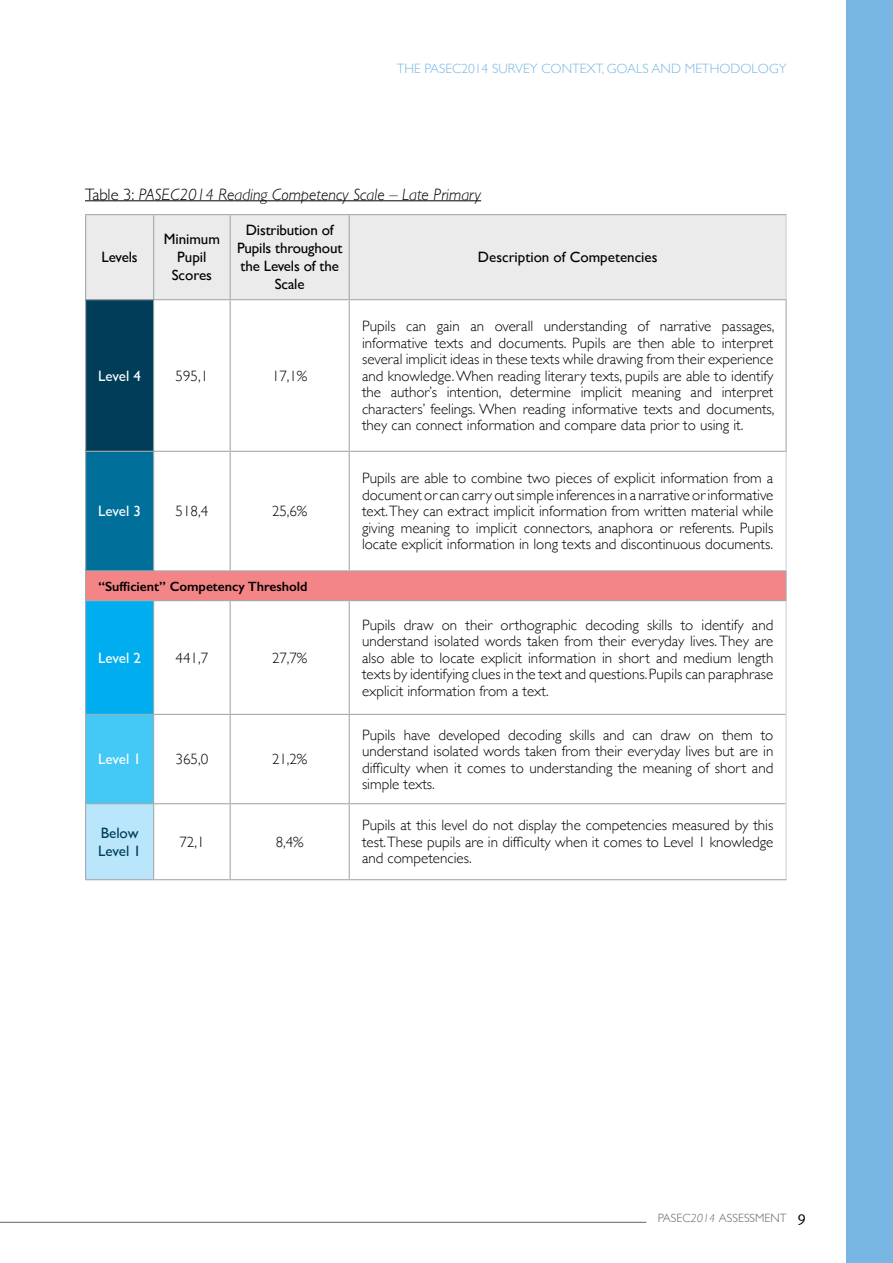
<style>
.page{position:relative;width:893px;height:1263px;background:#fff}
.page>*{position:absolute;margin:0;border:0;box-sizing:border-box;transform-origin:0 0}
.t1{font:italic 300 16.5px "Gill Sans";color:#000}
.t2{font:300 15px/16.5px "Gill Sans";color:#000;text-align:justify}
.t3{font:15px/18px "Gill Sans";letter-spacing:-.01em;color:#000;text-align:center}
.t4{font:15px "Gill Sans";letter-spacing:-.01em;color:#fff}
.t5{font:15px/18px "Gill Sans";color:#003d58}
.t6{font:300 13.5px "Gill Sans";color:#78b7e4}
.t7{font:600 13.5px "Gill Sans";color:#000}
.t8{font:300 12px "Gill Sans";color:#636466}
.s1{font-style:normal}
.s2{font-style:italic}
.s3{font-family:"Meta Normal";font-weight:400;font-size:15px;color:#000}
</style>
<div class="page">
<hr style="left:0;top:1222px;width:646px;height:1px;background:#636466">
<hr style="left:85px;top:200px;width:396px;height:1px;background:#000">
<div style="left:86px;top:215px;width:699px;height:84px;background:#ebebec"></div>
<div style="left:86px;top:300px;width:68px;height:151px;background:#003d58"></div>
<div style="left:86px;top:451px;width:68px;height:120px;background:#006f9a"></div>
<div style="left:86px;top:571px;width:700px;height:30px;background:#f48587"></div>
<div style="left:86px;top:601px;width:68px;height:113px;background:#00aeef"></div>
<div style="left:86px;top:714px;width:68px;height:90px;background:#44c8f5"></div>
<div style="left:86px;top:804px;width:68px;height:76px;background:#b9e6fa"></div>
<hr style="left:85px;top:214px;width:69px;height:1px;background:#a7a9ac">
<hr style="left:85px;top:215px;width:1px;height:84px;background:#a7a9ac">
<hr style="left:154px;top:214px;width:76px;height:1px;background:#a7a9ac">
<hr style="left:153px;top:215px;width:1px;height:84px;background:#a7a9ac">
<hr style="left:230px;top:214px;width:119px;height:1px;background:#a7a9ac">
<hr style="left:230px;top:215px;width:1px;height:84px;background:#a7a9ac">
<hr style="left:349px;top:214px;width:438px;height:1px;background:#a7a9ac">
<hr style="left:349px;top:215px;width:1px;height:84px;background:#a7a9ac">
<hr style="left:153px;top:300px;width:1px;height:151px;background:#a7a9ac">
<hr style="left:230px;top:300px;width:1px;height:151px;background:#a7a9ac">
<hr style="left:349px;top:300px;width:1px;height:151px;background:#a7a9ac">
<hr style="left:85px;top:452px;width:1px;height:118px;background:#a7a9ac">
<hr style="left:153px;top:452px;width:1px;height:118px;background:#a7a9ac">
<hr style="left:230px;top:452px;width:1px;height:118px;background:#a7a9ac">
<hr style="left:349px;top:452px;width:1px;height:118px;background:#a7a9ac">
<hr style="left:85px;top:601px;width:1px;height:113px;background:#a7a9ac">
<hr style="left:153px;top:601px;width:1px;height:113px;background:#a7a9ac">
<hr style="left:230px;top:601px;width:1px;height:113px;background:#a7a9ac">
<hr style="left:349px;top:601px;width:1px;height:113px;background:#a7a9ac">
<hr style="left:85px;top:714px;width:69px;height:1px;background:#a7a9ac">
<hr style="left:85px;top:715px;width:1px;height:88px;background:#a7a9ac">
<hr style="left:154px;top:714px;width:76px;height:1px;background:#a7a9ac">
<hr style="left:153px;top:715px;width:1px;height:88px;background:#a7a9ac">
<hr style="left:230px;top:714px;width:119px;height:1px;background:#a7a9ac">
<hr style="left:230px;top:715px;width:1px;height:88px;background:#a7a9ac">
<hr style="left:349px;top:714px;width:436px;height:1px;background:#a7a9ac">
<hr style="left:349px;top:715px;width:1px;height:88px;background:#a7a9ac">
<hr style="left:85px;top:803px;width:69px;height:1px;background:#a7a9ac">
<hr style="left:85px;top:804px;width:1px;height:75px;background:#a7a9ac">
<hr style="left:154px;top:803px;width:76px;height:1px;background:#a7a9ac">
<hr style="left:153px;top:804px;width:1px;height:75px;background:#a7a9ac">
<hr style="left:230px;top:803px;width:119px;height:1px;background:#a7a9ac">
<hr style="left:230px;top:804px;width:1px;height:75px;background:#a7a9ac">
<hr style="left:349px;top:803px;width:436px;height:1px;background:#a7a9ac">
<hr style="left:349px;top:804px;width:1px;height:75px;background:#a7a9ac">
<hr style="left:85px;top:879px;width:69px;height:1px;background:#a7a9ac">
<hr style="left:154px;top:879px;width:76px;height:1px;background:#a7a9ac">
<hr style="left:230px;top:879px;width:119px;height:1px;background:#a7a9ac">
<hr style="left:349px;top:879px;width:438px;height:1px;background:#a7a9ac">
<hr style="left:785px;top:215px;width:2px;height:84px;background:#d1d3d4">
<hr style="left:785px;top:452px;width:2px;height:118px;background:#d1d3d4">
<hr style="left:785px;top:601px;width:2px;height:113px;background:#d1d3d4">
<hr style="left:785px;top:714px;width:2px;height:90px;background:#d1d3d4">
<hr style="left:785px;top:804px;width:2px;height:75px;background:#d1d3d4">
<hr style="left:85px;top:299px;width:69px;height:1px;background:#a7a9ac">
<hr style="left:85px;top:300px;width:1px;height:151px;background:#a7a9ac">
<hr style="left:154px;top:299px;width:76px;height:1px;background:#a7a9ac">
<hr style="left:230px;top:299px;width:119px;height:1px;background:#a7a9ac">
<hr style="left:349px;top:299px;width:438px;height:1px;background:#a7a9ac">
<hr style="left:785px;top:300px;width:2px;height:151px;background:#a7a9ac">
<hr style="left:85px;top:451px;width:69px;height:1px;background:#a7a9ac">
<hr style="left:154px;top:451px;width:76px;height:1px;background:#a7a9ac">
<hr style="left:230px;top:451px;width:119px;height:1px;background:#a7a9ac">
<hr style="left:349px;top:451px;width:438px;height:1px;background:#a7a9ac">
<hr style="left:85px;top:570px;width:69px;height:1px;background:#a7a9ac">
<svg style="left:85px;top:571px;width:1px;height:29px"></svg>
<hr style="left:154px;top:570px;width:76px;height:1px;background:#a7a9ac">
<hr style="left:230px;top:570px;width:119px;height:1px;background:#a7a9ac">
<hr style="left:349px;top:570px;width:438px;height:1px;background:#a7a9ac">
<hr style="left:785px;top:571px;width:2px;height:29px;background:#a7a9ac">
<hr style="left:154px;top:600px;width:76px;height:1px;background:#a7a9ac">
<hr style="left:230px;top:600px;width:119px;height:1px;background:#a7a9ac">
<hr style="left:349px;top:600px;width:438px;height:1px;background:#a7a9ac">
<hr style="left:85px;top:600px;width:69px;height:1px;background:#a7a9ac">
<div style="left:847px;top:0;width:46px;height:1263px;background:#78b7e4"></div>
<p class="t6" style="left:397px;top:58px;width:164px">The PASEC2014 Survey Conte</p>
<p class="t6" style="left:586px;top:58px;width:39px">xt, goals</p>
<p class="t6" style="left:652px;top:58px;width:11px">and</p>
<p class="t6" style="left:685px;top:58px;width:21px">Methodolo</p>
<p class="t6" style="left:769px;top:58px;width:19px">gy</p>
<p class="t1" style="left:85px;top:185px;width:398px"><span class="s1">Table 3:</span> PASEC2014 Reading Competency Scale – Late Primary</p>
<p class="t3" style="left:102px;top:248px;width:38px">Levels</p>
<p class="t3" style="left:164px;top:230px;width:58px">Minimum<br>Pupil<br>Scores</p>
<p class="t3" style="left:237px;top:221px;width:107px">Distribution of<br>Pupils throughout the Levels of the<br>Scale</p>
<p class="t4" style="left:98px;top:367px;width:44px">Level 4</p>
<p class="t2" style="left:176px;top:367px;width:34px">595,1</p>
<p class="t2" style="left:272px;top:367px;width:37px">17,1%</p>
<p class="t4" style="left:98px;top:502px;width:44px">Level 3</p>
<p class="t2" style="left:176px;top:502px;width:34px">518,4</p>
<p class="t2" style="left:272px;top:502px;width:37px">25,6%</p>
<p class="t7" style="left:98px;top:578px;width:211px">“Sufficient” Competency Threshold</p>
<p class="t4" style="left:98px;top:649px;width:44px">Level 2</p>
<p class="t2" style="left:176px;top:649px;width:34px">441,7</p>
<p class="t2" style="left:272px;top:649px;width:37px">27,7%</p>
<p class="t4" style="left:98px;top:750px;width:44px">Level 1</p>
<p class="t2" style="left:176px;top:750px;width:34px">365,0</p>
<p class="t2" style="left:272px;top:750px;width:37px">21,2%</p>
<p class="t5" style="left:98px;top:824px;width:44px">Below<br>Level 1</p>
<p class="t2" style="left:179px;top:833px;width:27px">72,1</p>
<p class="t2" style="left:276px;top:833px;width:29px">8,4%</p>
<p class="t3" style="left:478px;top:248px;width:181px">Description of Competencies</p>
<p class="t2" style="left:362px;top:317px;width:414px">Pupils can gain an overall understanding of narrative passages, informative texts and documents. Pupils are then able to interpret several implicit ideas in these texts while drawing from their experience and knowledge. When reading literary texts, pupils are able to identify the author’s intention, determine implicit meaning and interpret characters’ feelings. When reading informative texts and documents, they can connect information and compare data prior to using it.</p>
<p class="t2" style="left:362px;top:469px;width:413px">Pupils are able to combine two pieces of explicit information from a document or can carry out simple inferences in a narrative or informative text. They can extract implicit information from written material while giving meaning to implicit connectors, anaphora or referents. Pupils locate explicit information in long texts and discontinuous documents.</p>
<p class="t2" style="left:362px;top:616px;width:413px">Pupils draw on their orthographic decoding skills to identify and understand isolated words taken from their everyday lives. They are also able to locate explicit information in short and medium length texts by identifying clues in the text and questions. Pupils can paraphrase explicit information from a text.</p>
<p class="t2" style="left:362px;top:726px;width:413px">Pupils have developed decoding skills and can draw on them to understand isolated words taken from their everyday lives but are in difficulty when it comes to understanding the meaning of short and simple texts.</p>
<p class="t2" style="left:362px;top:816px;width:413px">Pupils at this level do not display the competencies measured by this test. These pupils are in difficulty when it comes to Level 1 knowledge and competencies.</p>
<p class="t8" style="left:658px;top:1209px;width:69px">PASEC<span class="s2">2014</span> assess</p>
<p class="t8" style="left:755px;top:1209px;width:52px">ment <span class="s3">9</span></p>
</div>
